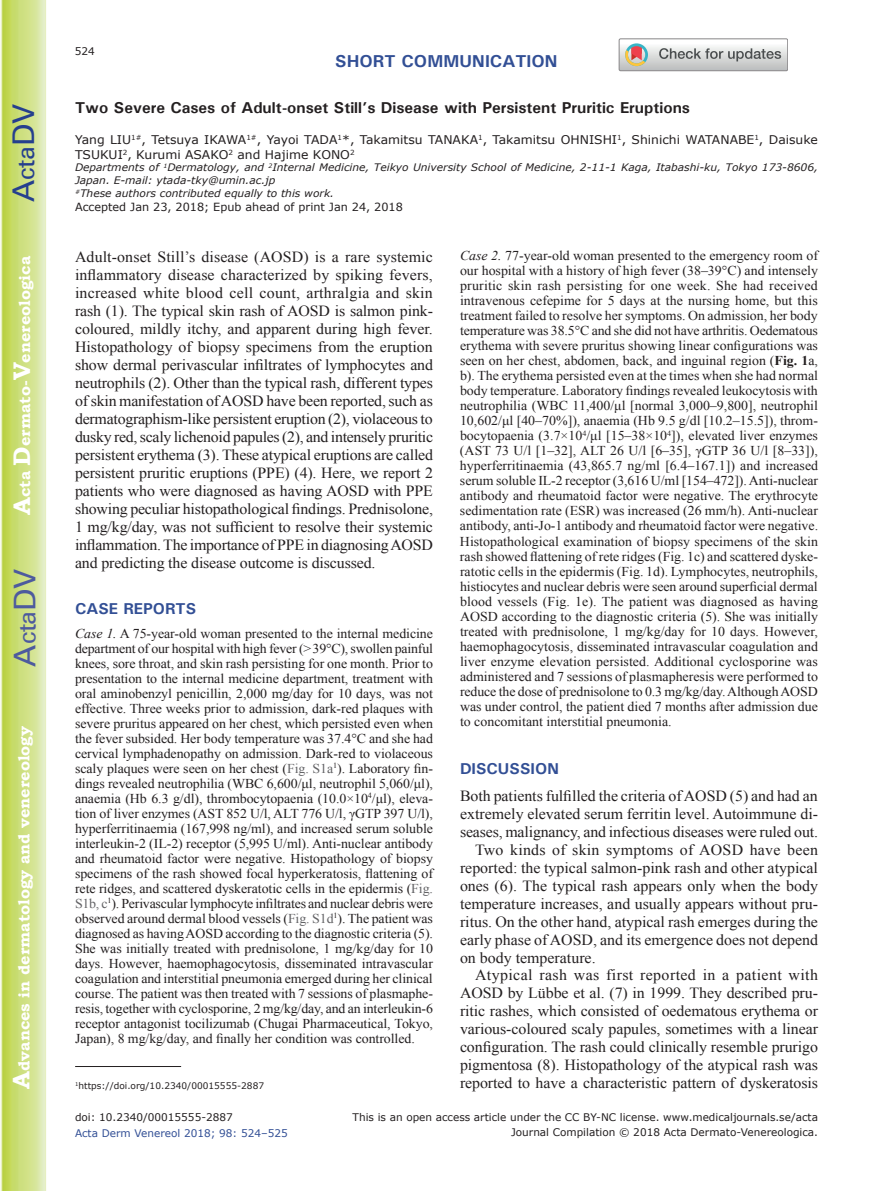
<style>
.page{position:relative;width:893px;height:1191px;background:#fff}
.page>*{position:absolute;margin:0;border:0;box-sizing:border-box;transform-origin:0 0}
.t1{font:30px "Univers";color:#4d5a9e}
.t2{font:30px "Univers";color:#253f8e}
.t3{font:700 17.25px "Univers";color:#324f95}
.t4{font:700 15.75px "Univers";color:#231f20}
.t5{font:700 15.75px "Bookman Old Style";color:#fff}
.t6{font:700 15.75px "Univers";color:#324f95}
.t7{font:15.45px/18px "Times New Roman";letter-spacing:-.005em;color:#231f20;text-align:justify}
.t8{font:15.45px "Times New Roman";letter-spacing:.025em;color:#231f20}
.t9{font:15.45px "Times New Roman";letter-spacing:.015em;color:#231f20}
.t10{font:13.5px/15px "Times New Roman";letter-spacing:-.005em;color:#231f20;text-align:justify}
.t11{font:12px/14.4px "Verdana";color:#231f20}
.t12{font:11.25px "Verdana";color:#231f20}
.t13{font:10.5px "Verdana";color:#231f20}
.t14{font:10.5px "Verdana";color:#324f95}
.t15{font:italic 10.35px/12.8px "Verdana";color:#231f20}
.t16{font:9px "Verdana";color:#231f20}
.s1{font-size:24px}
.s2{font-style:italic}
.s3{color:#636366}
.s4{font-weight:700}
</style>
<div class="page">
<svg style="left:1px;top:0;width:45px;height:1191px;background:#cfe084"></svg>
<hr style="left:75px;top:1066px;width:106px;height:1px;background:#231f20">
<svg style="left:619px;top:39px;width:169px;height:32px"></svg>
<h1 class="t2" style="left:6px;top:202px;width:100px;rotate:-90deg">A<span class="s1">cta</span>DV</h1>
<p class="t5" style="left:15px;top:515px;width:260px;rotate:-90deg"><span class="s1">A</span>cta <span class="s1">D</span>ermato-<span class="s1">V</span>enereologica</p>
<h1 class="t1" style="left:7px;top:666px;width:100px;rotate:-90deg">A<span class="s1">cta</span>DV</h1>
<p class="t5" style="left:15px;top:1088px;width:364px;rotate:-90deg"><span class="s1">A</span>dvances in dermatology and venereology</p>
<p class="t13" style="left:75px;top:44px;width:22px">524</p>
<p class="t3" style="left:335px;top:50px;width:224px">SHORT COMMUNICATION</p>
<p class="t4" style="left:75px;top:97px;width:617px">Two Severe Cases of Adult-onset Still’s Disease with Persistent Pruritic Eruptions</p>
<p class="t11" style="left:75px;top:133px;width:744px">Yang LIU<sup>1#</sup>, Tetsuya IKAWA<sup>1#</sup>, Yayoi TADA<sup>1</sup>*, Takamitsu TANAKA<sup>1</sup>, Takamitsu OHNISHI<sup>1</sup>, Shinichi WATANABE<sup>1</sup>, Daisuke<br>TSUKUI<sup>2</sup>, Kurumi ASAKO<sup>2</sup> and Hajime KONO<sup>2</sup></p>
<p class="t15" style="left:75px;top:161px;width:744px">Departments of <sup>1</sup>Dermatology, and <sup>2</sup>Internal Medicine, Teikyo University School of Medicine, 2-11-1 Kaga, Itabashi-ku, Tokyo 173-8606,<br>Japan. E-mail: ytada-tky@umin.ac.jp<br><sup>#</sup>These authors contributed equally to this work.</p>
<p class="t12" style="left:75px;top:199px;width:329px">Accepted Jan 23, 2018; Epub ahead of print Jan 24, 2018</p>
<p class="t7" style="left:75px;top:247px;width:360px">Adult-onset Still’s disease (AOSD) is a rare systemic inflammatory disease characterized by spiking fevers, increased white blood cell count, arthralgia and skin rash (1). The typical skin rash of AOSD is salmon pink&shy;coloured, mildly itchy, and apparent during high fever.<br>Histopathology of biopsy specimens from the eruption show dermal perivascular infiltrates of lymphocytes and neutrophils (2). Other than the typical rash, different types of skin manifestation of AOSD have been reported, such as dermatographism-like persistent eruption (2), violaceous to dusky red, scaly lichenoid papules (2), and intensely pruritic persistent erythema (3). These atypical eruptions are called persistent pruritic eruptions (PPE) (4). Here, we report 2 patients who were diagnosed as having AOSD with PPE showing peculiar histopathological findings. Prednisolone, 1 mg/kg/day, was not sufficient to resolve their systemic inflammation. The importance of PPE in diagnosing AOSD and predicting the disease outcome is discussed.</p>
<p class="t6" style="left:75px;top:598px;width:123px">CASE REPORTS</p>
<p class="t10" style="left:75px;top:625px;width:360px"><span class="s2">Case 1.</span> A 75-year-old woman presented to the internal medicine department of our hospital with high fever (&gt;39°C), swollen painful knees, sore throat, and skin rash persisting for one month. Prior to presentation to the internal medicine department, treatment with oral aminobenzyl penicillin, 2,000 mg/day for 10 days, was not effective. Three weeks prior to admission, dark-red plaques with severe pruritus appeared on her chest, which persisted even when the fever subsided. Her body temperature was 37.4°C and she had cervical lymphadenopathy on admission. Dark-red to violaceous scaly plaques were seen on her chest (<span class="s3">Fig. S1a</span><sup>1</sup>). Laboratory fin&shy;dings revealed neutrophilia (WBC 6,600/μl, neutrophil 5,060/μl), anaemia (Hb 6.3 g/dl), thrombocytopaenia (10.0×10<sup>4</sup>/μl), eleva&shy;tion of liver enzymes (AST 852 U/l, ALT 776 U/l, γGTP 397 U/l), hyperferritinaemia (167,998 ng/ml), and increased serum soluble interleukin-2 (IL-2) receptor (5,995 U/ml). Anti-nuclear antibody and rheumatoid factor were negative. Histopathology of biopsy specimens of the rash showed focal hyperkeratosis, flattening of rete ridges, and scattered dyskeratotic cells in the epidermis (<span class="s3">Fig.<br>S1b, c</span><sup>1</sup>). Perivascular lymphocyte infiltrates and nuclear debris were observed around dermal blood vessels (<span class="s3">Fig. S1d</span><sup>1</sup>). The patient was diagnosed as having AOSD according to the diagnostic criteria (5).<br>She was initially treated with prednisolone, 1 mg/kg/day for 10 days. However, haemophagocytosis, disseminated intravascular coagulation and interstitial pneumonia emerged during her clinical course. The patient was then treated with 7 sessions of plasmaphe&shy;resis, together with cyclosporine, 2 mg/kg/day, and an interleukin-6 receptor antagonist tocilizumab (Chugai Pharmaceutical, Tokyo, Japan), 8 mg/kg/day, and finally her condition was controlled.</p>
<p class="t16" style="left:75px;top:1080px;width:190px"><sup>1</sup>https://doi.org/10.2340/00015555-2887</p>
<p class="t10" style="left:460px;top:248px;width:360px"><span class="s2">Case 2.</span> 77-year-old woman presented to the emergency room of our hospital with a history of high fever (38–39°C) and intensely pruritic skin rash persisting for one week. She had received intravenous cefepime for 5 days at the nursing home, but this treatment failed to resolve her symptoms. On admission, her body temperature was 38.5°C and she did not have arthritis. Oedematous erythema with severe pruritus showing linear configurations was seen on her chest, abdomen, back, and inguinal region (<span class="s4">Fig. 1</span>a, b). The erythema persisted even at the times when she had normal body temperature. Laboratory findings revealed leukocytosis with neutrophilia (WBC 11,400/μl [normal 3,000–9,800], neutrophil 10,602/μl [40–70%]), anaemia (Hb 9.5 g/dl [10.2–15.5]), throm&shy;bocytopaenia (3.7×10<sup>4</sup>/μl [15–38×10<sup>4</sup>]), elevated liver enzymes (AST 73 U/l [1–32], ALT 26 U/l [6–35], γGTP 36 U/l [8–33]), hyperferritinaemia (43,865.7 ng/ml [6.4–167.1]) and increased serum soluble IL-2 receptor (3,616 U/ml [154–472]). Anti-nuclear antibody and rheumatoid factor were negative. The erythrocyte sedimentation rate (ESR) was increased (26 mm/h). Anti-nuclear antibody, anti-Jo-1 antibody and rheumatoid factor were negative.<br>Histopathological examination of biopsy specimens of the skin rash showed flattening of rete ridges (Fig. 1c) and scattered dyske&shy;ratotic cells in the epidermis (Fig. 1d). Lymphocytes, neutrophils, histiocytes and nuclear debris were seen around superficial dermal blood vessels (Fig. 1e). The patient was diagnosed as having AOSD according to the diagnostic criteria (5). She was initially treated with prednisolone, 1 mg/kg/day for 10 days. However, haemophagocytosis, disseminated intravascular coagulation and liver enzyme elevation persisted. Additional cyclosporine was administered and 7 sessions of plasmapheresis were performed to reduce the dose of prednisolone to 0.3 mg/kg/day. Although AOSD was under control, the patient died 7 months after admission due to concomitant interstitial pneumonia.</p>
<p class="t6" style="left:460px;top:759px;width:100px">DISCUSSION</p>
<p class="t7" style="left:460px;top:787px;width:359px">Both patients fulfilled the criteria of AOSD (5) and had an</p>
<p class="t7" style="left:460px;top:805px;width:359px">extremely elevated serum ferritin level. Autoimmune di-</p>
<p class="t7" style="left:460px;top:822px;width:360px">seases, malignancy, and infectious diseases were ruled out.</p>
<p class="t9" style="left:475px;top:839px;width:344px">Two kinds of skin symptoms of AOSD have been</p>
<p class="t7" style="left:460px;top:858px;width:360px">reported: the typical salmon-pink rash and other atypical</p>
<p class="t7" style="left:460px;top:876px;width:359px">ones (6). The typical rash appears only when the body</p>
<p class="t7" style="left:460px;top:894px;width:359px">temperature increases, and usually appears without pru-</p>
<p class="t7" style="left:460px;top:912px;width:360px">ritus. On the other hand, atypical rash emerges during the</p>
<p class="t7" style="left:460px;top:930px;width:359px">early phase of AOSD, and its emergence does not depend</p>
<p class="t7" style="left:460px;top:948px;width:137px">on body temperature.</p>
<p class="t8" style="left:475px;top:964px;width:345px">Atypical rash was first reported in a patient with</p>
<p class="t7" style="left:460px;top:984px;width:359px">AOSD by Lübbe et al. (7) in 1999. They described pru-</p>
<p class="t7" style="left:460px;top:1001px;width:359px">ritic rashes, which consisted of oedematous erythema or</p>
<p class="t7" style="left:460px;top:1019px;width:360px">various-coloured scaly papules, sometimes with a linear</p>
<p class="t7" style="left:460px;top:1037px;width:360px">configuration. The rash could clinically resemble prurigo</p>
<p class="t7" style="left:460px;top:1055px;width:359px">pigmentosa (8). Histopathology of the atypical rash was</p>
<p class="t7" style="left:460px;top:1073px;width:360px">reported to have a characteristic pattern of dyskeratosis</p>
<p class="t13" style="left:75px;top:1110px;width:159px">doi: 10.2340/00015555-2887</p>
<p class="t14" style="left:75px;top:1126px;width:214px">Acta Derm Venereol 2018; 98: 524–525</p>
<p class="t13" style="left:353px;top:1110px;width:467px">This is an open access article under the CC BY-NC license. www.medicaljournals.se/acta</p>
<p class="t13" style="left:511px;top:1125px;width:308px">Journal Compilation © 2018 Acta Dermato-Venereologica.</p>
</div>
